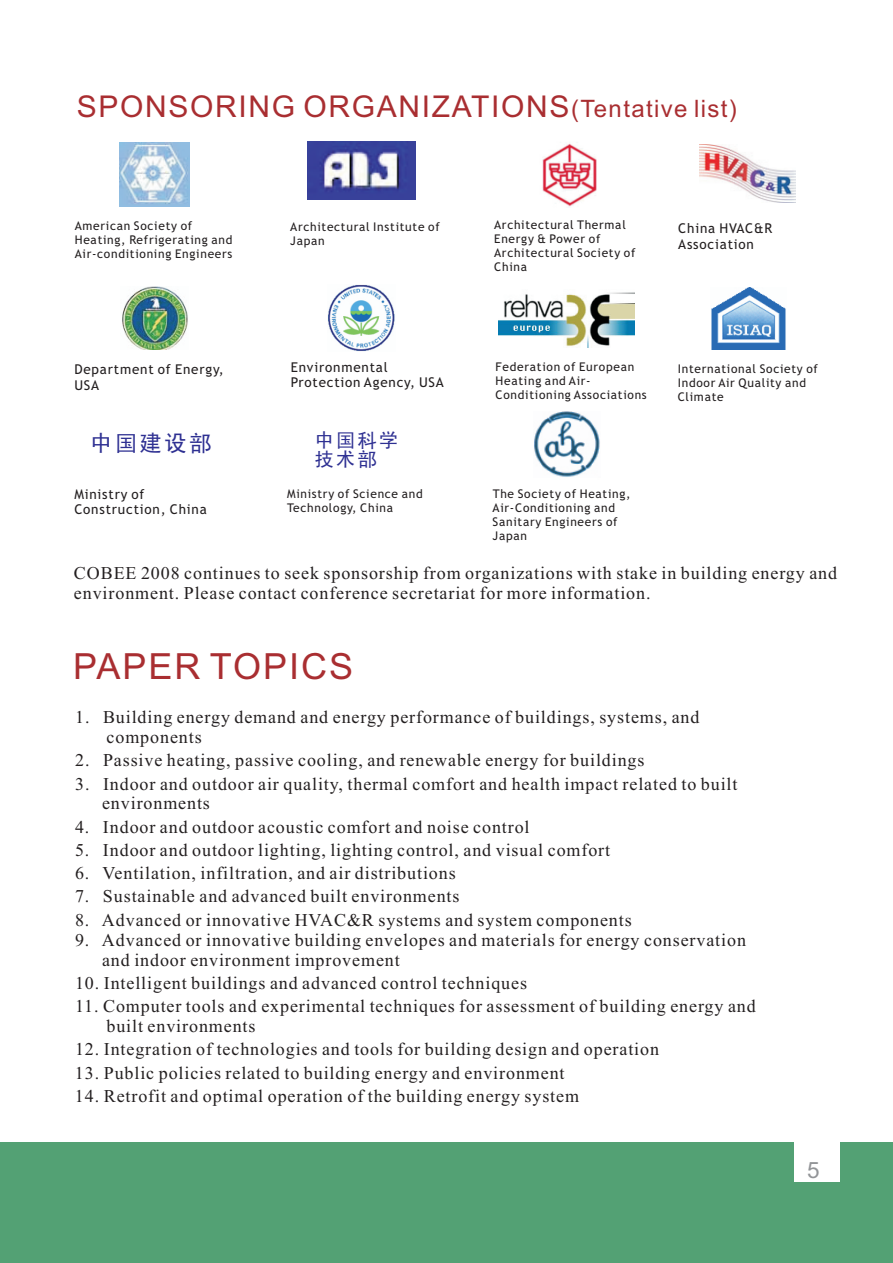
<style>
.page{position:relative;width:893px;height:1263px;background:#fff}
.page>*{position:absolute;margin:0;border:0;box-sizing:border-box;transform-origin:0 0}
.t1{font:36px "Arial";letter-spacing:.055em;color:#a92e31}
.t2{font:30px "Arial";letter-spacing:.055em;color:#a92e31}
.t3{font:22.5px "Sim Hei";letter-spacing:.1em;color:#2e3092}
.t4{font:22.5px "Arial";color:#939598}
.t5{font:19.5px/19.5px "Sim Hei";letter-spacing:.1em;color:#2e3092}
.t6{font:18px/20px "Times New Roman";letter-spacing:.05em;color:#231f20}
.t7{font:13.5px/15.8px "Trebuchet MS";letter-spacing:.06em;color:#231f20}
.t8{font:12px/14px "Trebuchet MS";letter-spacing:.06em;color:#231f20}
.s1{font-size:24px}
</style>
<div class="page">
<div style="left:0;top:1142px;width:893px;height:121px;background:#53a174"></div>
<div style="left:795px;top:1112px;width:45px;height:69px;background:#fff"></div>
<img style="left:308px;top:141px;width:107px;height:58px">
<img style="left:711px;top:288px;width:75px;height:61px">
<img style="left:119px;top:142px;width:71px;height:64px">
<img style="left:499px;top:292px;width:135px;height:55px">
<img style="left:122px;top:287px;width:66px;height:63px">
<img style="left:534px;top:411px;width:66px;height:66px">
<img style="left:328px;top:285px;width:67px;height:66px">
<img style="left:700px;top:144px;width:96px;height:58px">
<img style="left:542px;top:143px;width:55px;height:64px">
<h2 class="t2" style="left:77px;top:95px;width:661px">SPONSORING ORGANIZATIONS<span class="s1">(Tentative list)</span></h2>
<p class="t8" style="left:75px;top:220px;width:159px">American Society of<br>Heating, Refrigerating and<br>Air-conditioning Engineers</p>
<p class="t8" style="left:290px;top:221px;width:151px">Architectural Institute of<br>Japan</p>
<p class="t8" style="left:494px;top:219px;width:143px">Architectural Thermal<br>Energy &amp; Power of<br>Architectural Society of<br>China</p>
<p class="t7" style="left:678px;top:221px;width:95px">China HVAC&amp;R<br>Association</p>
<p class="t7" style="left:74px;top:363px;width:151px">Department of Energy,<br>USA</p>
<p class="t7" style="left:291px;top:360px;width:155px">Environmental<br>Protection Agency, USA</p>
<p class="t8" style="left:496px;top:361px;width:153px">Federation of European<br>Heating and Air-<br>Conditioning Associations</p>
<p class="t8" style="left:678px;top:363px;width:142px">International Society of<br>Indoor Air Quality and<br>Climate</p>
<p class="t3" style="left:90px;top:432px;width:123px">中国建设部</p>
<p class="t5" style="left:314px;top:430px;width:85px">中国科学技术部</p>
<p class="t7" style="left:74px;top:487px;width:134px">Ministry of<br>Construction, China</p>
<p class="t8" style="left:287px;top:488px;width:137px">Ministry of Science and<br>Technology, China</p>
<p class="t8" style="left:493px;top:488px;width:140px">The Society of Heating,<br>Air-Conditioning and<br>Sanitary Engineers of<br>Japan</p>
<p class="t6" style="left:74px;top:565px;width:765px">COBEE 2008 continues to seek sponsorship from organizations with stake in building energy and environment. Please contact conference secretariat for more information.</p>
<h1 class="t1" style="left:73px;top:653px;width:282px">PAPER TOPICS</h1>
<p class="t6" style="left:107px;top:709px;width:594px;text-indent:-31px">1. Building energy demand and energy performance of buildings, systems, and components</p>
<p class="t6" style="left:75px;top:752px;width:571px">2. Passive heating, passive cooling, and renewable energy for buildings</p>
<p class="t6" style="left:102px;top:775px;width:637px;text-indent:-27px">3. Indoor and outdoor air quality, thermal comfort and health impact related to built environments</p>
<p class="t6" style="left:75px;top:818px;width:456px">4. Indoor and outdoor acoustic comfort and noise control</p>
<p class="t6" style="left:75px;top:842px;width:537px">5. Indoor and outdoor lighting, lighting control, and visual comfort</p>
<p class="t6" style="left:75px;top:865px;width:382px">6. Ventilation, infiltration, and air distributions</p>
<p class="t6" style="left:75px;top:888px;width:386px">7. Sustainable and advanced built environments</p>
<p class="t6" style="left:75px;top:911px;width:558px">8. Advanced or innovative HVAC&amp;R systems and system components</p>
<p class="t6" style="left:102px;top:931px;width:645px;text-indent:-27px">9. Advanced or innovative building envelopes and materials for energy conservation and indoor environment improvement</p>
<p class="t6" style="left:75px;top:974px;width:453px">10. Intelligent buildings and advanced control techniques</p>
<p class="t6" style="left:107px;top:998px;width:651px;text-indent:-31px">11. Computer tools and experimental techniques for assessment of building energy and built environments</p>
<p class="t6" style="left:75px;top:1041px;width:585px">12. Integration of technologies and tools for building design and operation</p>
<p class="t6" style="left:75px;top:1064px;width:491px">13. Public policies related to building energy and environment</p>
<p class="t6" style="left:75px;top:1087px;width:506px">14. Retrofit and optimal operation of the building energy system</p>
<p class="t4" style="left:807px;top:1161px;width:14px">5</p>
</div>
